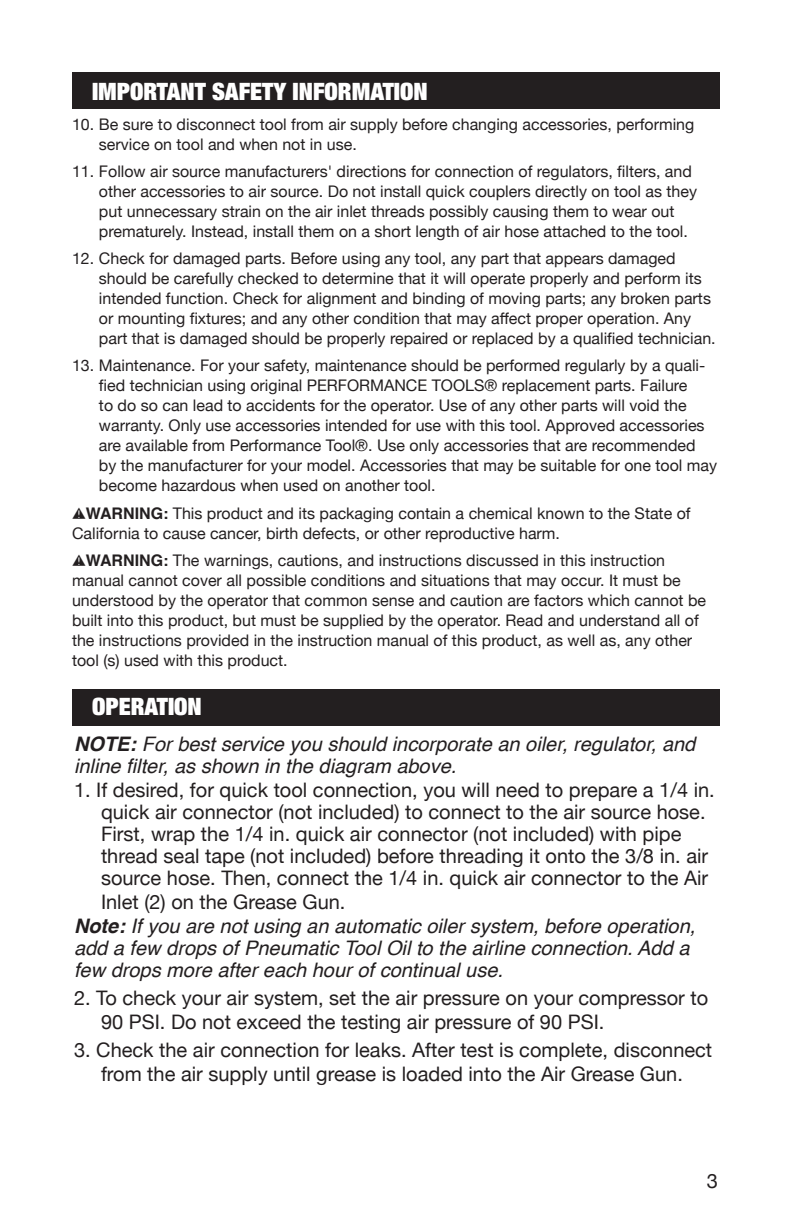
<style>
.page{position:relative;width:792px;height:1224px;background:#fff}
.page>*{position:absolute;margin:0;border:0;box-sizing:border-box;transform-origin:0 0}
.t1{font:900 expanded 24px "Helvetica Neue";color:#fff}
.t2{font:20px/22px "Helvetica Neue";color:#231f20}
.t3{font:italic 20px/22px "Helvetica";color:#231f20}
.t4{font:16px/20px "Helvetica Neue";color:#231f20}
.s1{font-family:"Helvetica";font-weight:700}
.s2{font-weight:700}
</style>
<div class="page">
<div style="left:72px;top:72px;width:648px;height:36px;background:#231f20"></div>
<div style="left:72px;top:689px;width:648px;height:36px;background:#231f20"></div>
<h1 class="t1" style="left:92px;top:77px;width:337px">IMPORTANT SAFETY INFORMATION</h1>
<p class="t4" style="left:99px;top:115px;width:597px;text-indent:-27px">10. Be sure to disconnect tool from air supply before changing accessories, performing service on tool and when not in use.</p>
<p class="t4" style="left:99px;top:162px;width:600px;text-indent:-27px">11. Follow air source manufacturers' directions for connection of regulators, filters, and other accessories to air source. Do not install quick couplers directly on tool as they put unnecessary strain on the air inlet threads possibly causing them to wear out prematurely. Instead, install them on a short length of air hose attached to the tool.</p>
<p class="t4" style="left:99px;top:249px;width:618px;text-indent:-27px">12. Check for damaged parts. Before using any tool, any part that appears damaged should be carefully checked to determine that it will operate properly and perform its intended function. Check for alignment and binding of moving parts; any broken parts or mounting fixtures; and any other condition that may affect proper operation. Any part that is damaged should be properly repaired or replaced by a qualified technician.</p>
<p class="t4" style="left:99px;top:357px;width:620px;text-indent:-27px">13. Maintenance. For your safety, maintenance should be performed regularly by a quali&shy;fied technician using original PERFORMANCE TOOLS® replacement parts. Failure<br>to do so can lead to accidents for the operator. Use of any other parts will void the warranty. Only use accessories intended for use with this tool. Approved accessories are available from Performance Tool®. Use only accessories that are recommended<br>by the manufacturer for your model. Accessories that may be suitable for one tool may become hazardous when used on another tool.</p>
<p class="t4" style="left:72px;top:504px;width:620px;text-indent:14px"><span class="s1">WARNING:</span> This product and its packaging contain a chemical known to the State of<br>California to cause cancer, birth defects, or other reproductive harm.</p>
<p class="t4" style="left:72px;top:551px;width:636px;text-indent:14px"><span class="s1">WARNING:</span> The warnings, cautions, and instructions discussed in this instruction manual cannot cover all possible conditions and situations that may occur. It must be understood by the operator that common sense and caution are factors which cannot be built into this product, but must be supplied by the operator. Read and understand all of the instructions provided in the instruction manual of this product, as well as, any other tool (s) used with this product.</p>
<h1 class="t1" style="left:92px;top:692px;width:111px">OPERATION</h1>
<p class="t3" style="left:74px;top:733px;width:623px"><span class="s2">NOTE:</span> For best service you should incorporate an oiler, regulator, and inline filter, as shown in the diagram above.</p>
<p class="t2" style="left:101px;top:780px;width:615px;text-indent:-27px">1. If desired, for quick tool connection, you will need to prepare a 1/4 in. quick air connector (not included) to connect to the air source hose.<br>First, wrap the 1/4 in. quick air connector (not included) with pipe thread seal tape (not included) before threading it onto the 3/8 in. air source hose. Then, connect the 1/4 in. quick air connector to the Air</p>
<p class="t2" style="left:101px;top:892px;width:246px">Inlet (2) on the Grease Gun.</p>
<p class="t3" style="left:74px;top:915px;width:623px"><span class="s2">Note:</span> If you are not using an automatic oiler system, before operation, add a few drops of Pneumatic Tool Oil to the airline connection. Add a few drops more after each hour of continual use.</p>
<p class="t2" style="left:101px;top:987px;width:609px;line-height:24px;text-indent:-27px">2. To check your air system, set the air pressure on your compressor to<br>90 PSI. Do not exceed the testing air pressure of 90 PSI.</p>
<p class="t2" style="left:74px;top:1039px;width:640px;line-height:24px;text-align:center">3. Check the air connection for leaks. After test is complete, disconnect from the air supply until grease is loaded into the Air Grease Gun.</p>
<p class="t2" style="left:707px;top:1171px;width:13px">3</p>
</div>
